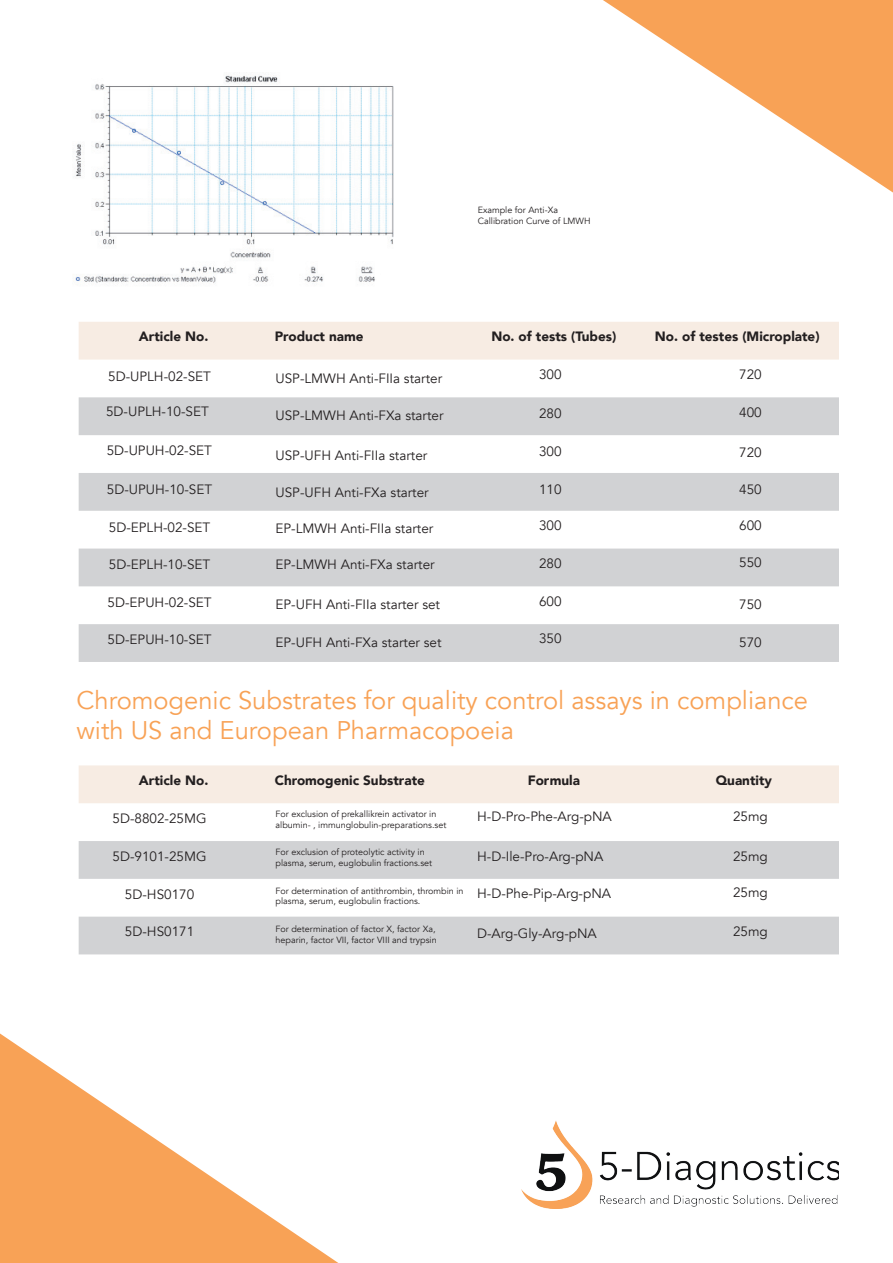
<style>
.page{position:relative;width:893px;height:1263px;background:#fff}
.page>*{position:absolute;margin:0;border:0;box-sizing:border-box;transform-origin:0 0}
.t1{font:25.5px/30.6px "Avenir";color:#f8a256}
.t2{font:13.5px "Avenir";color:#231f20}
.t3{font:900 13.5px "Avenir";color:#231f20}
.t4{font:9px/10.8px "Avenir";color:#231f20}
</style>
<div class="page">
<svg style="left:603px;top:0;width:290px;height:193px"></svg>
<svg style="left:0;top:1033px;width:338px;height:230px"></svg>
<img style="left:75px;top:75px;width:319px;height:208px">
<div style="left:79px;top:322px;width:760px;height:38px;background:#f7ece3"></div>
<svg style="left:79px;top:397px;width:760px;height:265px;fill:#d1d2d4"></svg>
<div style="left:79px;top:765px;width:760px;height:38px;background:#f7ece3"></div>
<svg style="left:79px;top:841px;width:760px;height:113px;fill:#d1d2d4"></svg>
<img style="left:521px;top:1120px;width:318px;height:89px">
<p class="t4" style="left:478px;top:205px;width:114px">Example for Anti-Xa<br>Callibration Curve of LMWH</p>
<p class="t3" style="left:139px;top:325px;width:71px">Article No.</p>
<p class="t3" style="left:275px;top:325px;width:90px">Product name</p>
<p class="t3" style="left:491px;top:325px;width:126px">No. of tests (Tubes)</p>
<p class="t3" style="left:655px;top:325px;width:166px">No. of testes (Microplate)</p>
<p class="t2" style="left:108px;top:368px;width:104px">5D-UPLH-02-SET</p>
<p class="t2" style="left:539px;top:366px;width:24px">300</p>
<p class="t2" style="left:739px;top:366px;width:24px">720</p>
<p class="t2" style="left:739px;top:405px;width:24px">400</p>
<p class="t2" style="left:739px;top:444px;width:24px">720</p>
<p class="t2" style="left:739px;top:481px;width:24px">450</p>
<p class="t2" style="left:739px;top:517px;width:24px">600</p>
<p class="t2" style="left:739px;top:555px;width:24px">550</p>
<p class="t2" style="left:739px;top:596px;width:24px">750</p>
<p class="t2" style="left:739px;top:634px;width:24px">570</p>
<p class="t2" style="left:276px;top:371px;width:168px">USP-LMWH Anti-FIIa starter</p>
<p class="t2" style="left:276px;top:407px;width:169px">USP-LMWH Anti-FXa starter</p>
<p class="t2" style="left:276px;top:448px;width:153px">USP-UFH Anti-FIIa starter</p>
<p class="t2" style="left:276px;top:484px;width:155px">USP-UFH Anti-FXa starter</p>
<p class="t2" style="left:276px;top:520px;width:159px">EP-LMWH Anti-FIIa starter</p>
<p class="t2" style="left:276px;top:556px;width:161px">EP-LMWH Anti-FXa starter</p>
<p class="t2" style="left:276px;top:596px;width:166px">EP-UFH Anti-FIIa starter set</p>
<p class="t2" style="left:276px;top:634px;width:167px">EP-UFH Anti-FXa starter set</p>
<p class="t2" style="left:106px;top:403px;width:104px">5D-UPLH-10-SET</p>
<p class="t2" style="left:107px;top:443px;width:107px">5D-UPUH-02-SET</p>
<p class="t2" style="left:107px;top:481px;width:107px">5D-UPUH-10-SET</p>
<p class="t2" style="left:109px;top:519px;width:103px">5D-EPLH-02-SET</p>
<p class="t2" style="left:109px;top:556px;width:103px">5D-EPLH-10-SET</p>
<p class="t2" style="left:108px;top:595px;width:106px">5D-EPUH-02-SET</p>
<p class="t2" style="left:108px;top:631px;width:106px">5D-EPUH-10-SET</p>
<p class="t2" style="left:539px;top:405px;width:24px">280</p>
<p class="t2" style="left:539px;top:443px;width:24px">300</p>
<p class="t2" style="left:539px;top:481px;width:24px">110</p>
<p class="t2" style="left:539px;top:517px;width:24px">300</p>
<p class="t2" style="left:539px;top:556px;width:24px">280</p>
<p class="t2" style="left:539px;top:593px;width:24px">600</p>
<p class="t2" style="left:539px;top:630px;width:24px">350</p>
<h1 class="t1" style="left:77px;top:685px;width:733px">Chromogenic Substrates for quality control assays in compliance with US and European Pharmacopoeia</h1>
<p class="t3" style="left:139px;top:769px;width:71px">Article No.</p>
<p class="t3" style="left:275px;top:769px;width:152px">Chromogenic Substrate</p>
<p class="t3" style="left:528px;top:769px;width:54px">Formula</p>
<p class="t3" style="left:716px;top:769px;width:58px">Quantity</p>
<p class="t2" style="left:113px;top:810px;width:96px">5D-8802-25MG</p>
<p class="t2" style="left:113px;top:848px;width:96px">5D-9101-25MG</p>
<p class="t2" style="left:125px;top:886px;width:71px">5D-HS0170</p>
<p class="t2" style="left:125px;top:924px;width:71px">5D-HS0171</p>
<p class="t4" style="left:276px;top:809px;width:172px">For exclusion of prekallikrein activator in albumin- , immunglobulin-preparations.set</p>
<p class="t4" style="left:276px;top:847px;width:158px">For exclusion of proteolytic activity in plasma, serum, euglobulin fractions.set</p>
<p class="t4" style="left:276px;top:885px;width:189px">For determination of antithrombin, thrombin in plasma, serum, euglobulin fractions.</p>
<p class="t4" style="left:276px;top:923px;width:163px">For determination of factor X, factor Xa, heparin, factor VII, factor VIII and trypsin</p>
<p class="t2" style="left:477px;top:808px;width:136px">H-D-Pro-Phe-Arg-pNA</p>
<p class="t2" style="left:477px;top:848px;width:128px">H-D-Ile-Pro-Arg-pNA</p>
<p class="t2" style="left:477px;top:885px;width:135px">H-D-Phe-Pip-Arg-pNA</p>
<p class="t2" style="left:477px;top:925px;width:121px">D-Arg-Gly-Arg-pNA</p>
<p class="t2" style="left:733px;top:809px;width:36px">25mg</p>
<p class="t2" style="left:733px;top:848px;width:36px">25mg</p>
<p class="t2" style="left:733px;top:884px;width:36px">25mg</p>
<p class="t2" style="left:733px;top:924px;width:36px">25mg</p>
</div>
